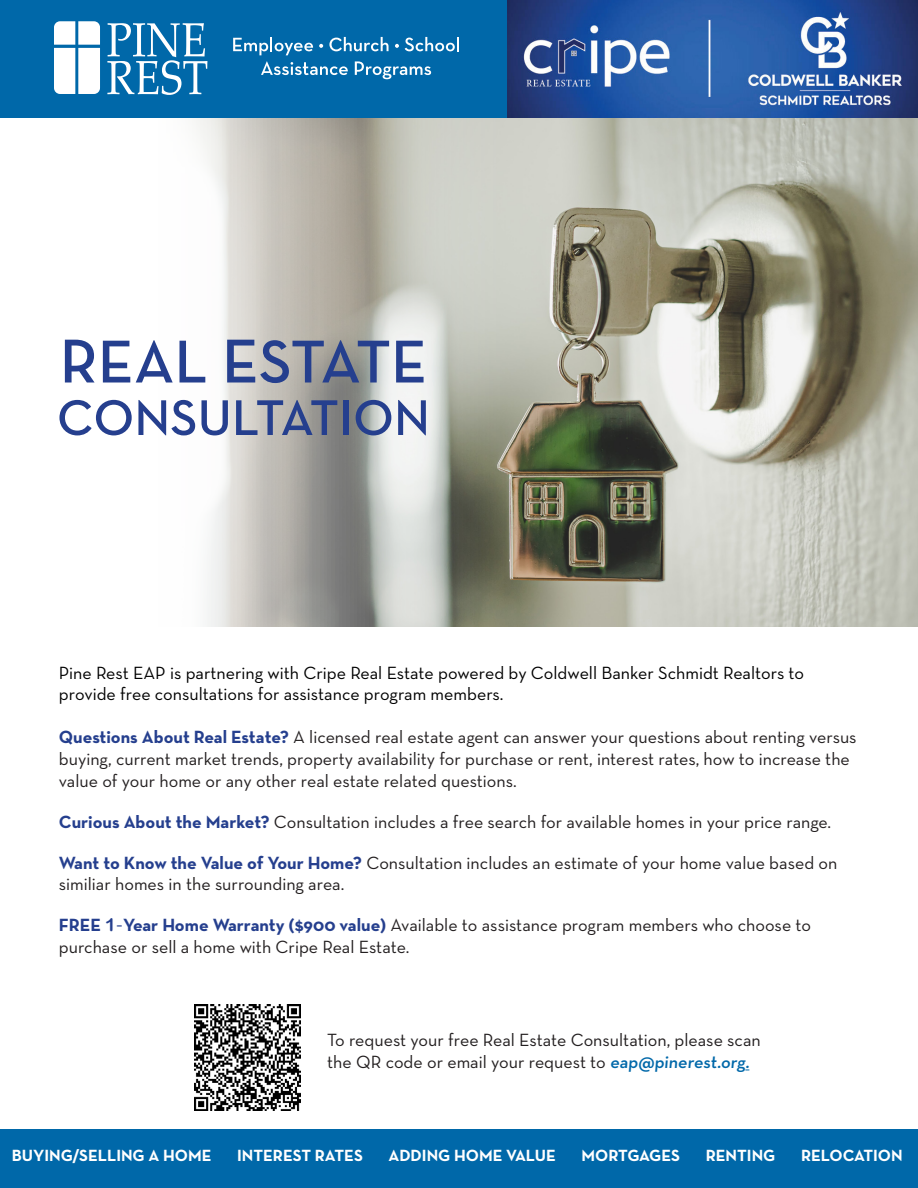
<style>
.page{position:relative;width:918px;height:1188px;background:#fff}
.page>*{position:absolute;margin:0;border:0;box-sizing:border-box;transform-origin:0 0}
.t1{font:600 61.5px "Neutra Text";letter-spacing:-.01em;color:#253f8e}
.t2{font:600 51px "Neutra Text";color:#253f8e}
.t3{font:18px/21.6px "Neutra Text";color:#231f20}
.t4{font:18px/21.6px "Neutra Text";color:#000}
.t5{font:700 16.5px "Neutra Text";color:#fff}
.s1{font-size:63px}
.s2{font-weight:700;color:#253f8e}
.s3{font-family:"Arial Rounded MT Bold";color:#253f8e}
.s4{font-weight:600;color:#0068a9}
</style>
<div class="page">
<img style="left:0;top:117px;width:918px;height:509px">
<div style="left:0;top:0;width:918px;height:117px;background:#0068a9"></div>
<svg style="left:107px;top:23px;width:100px;height:72px"></svg>
<svg style="left:54px;top:21px;width:46px;height:73px;background:#e0ecf4"></svg>
<svg style="left:233px;top:37px;width:80px;height:18px"></svg>
<svg style="left:319px;top:44px;width:4px;height:4px"></svg>
<svg style="left:329px;top:37px;width:60px;height:14px"></svg>
<svg style="left:395px;top:44px;width:4px;height:4px"></svg>
<svg style="left:405px;top:37px;width:54px;height:14px"></svg>
<svg style="left:261px;top:61px;width:87px;height:14px"></svg>
<svg style="left:355px;top:61px;width:76px;height:18px"></svg>
<div style="left:0;top:1129px;width:918px;height:59px;background:#0068a9"></div>
<img style="left:194px;top:1004px;width:106px;height:106px">
<img style="left:508px;top:0;width:410px;height:117px">
<p class="t1" style="left:60px;top:324px;width:369px"><span class="s1">R</span>EAL <span class="s1">E</span>STATE</p>
<p class="t2" style="left:57px;top:386px;width:375px">CONSULTATION</p>
<p class="t4" style="left:59px;top:661px;width:747px">Pine Rest EAP is partnering with Cripe Real Estate powered by Coldwell Banker Schmidt Realtors to provide free consultations for assistance program members.</p>
<p class="t3" style="left:59px;top:726px;width:799px"><span class="s2">Questions About Real Estate?</span> A licensed real estate agent can answer your questions about renting versus buying, current market trends, property availability for purchase or rent, interest rates, how to increase the value of your home or any other real estate related questions.</p>
<p class="t3" style="left:59px;top:810px;width:774px"><span class="s2">Curious About the Market?</span> Consultation includes a free search for available homes in your price range.</p>
<p class="t3" style="left:59px;top:852px;width:780px"><span class="s2">Want to Know the Value of Your Home?</span> Consultation includes an estimate of your home value based on similiar homes in the surrounding area.</p>
<p class="t3" style="left:59px;top:914px;width:754px"><span class="s2">FREE</span> <span class="s3">1</span> <span class="s2">Year Home Warranty ($900 value)</span> Available to assistance program members who choose to purchase or sell a home with Cripe Real Estate.</p>
<p class="t3" style="left:327px;top:1029px;width:435px">To request your free Real Estate Consultation, please scan the QR code or email your request to <span class="s4">eap@pinerest.org.</span></p>
<p class="t5" style="left:12px;top:1145px;width:201px">BUYING/SELLING A HOME</p>
<p class="t5" style="left:237px;top:1145px;width:127px">INTEREST RATES</p>
<p class="t5" style="left:388px;top:1145px;width:169px">ADDING HOME VALUE</p>
<p class="t5" style="left:581px;top:1145px;width:100px">MORTGAGES</p>
<p class="t5" style="left:706px;top:1145px;width:71px">RENTING</p>
<p class="t5" style="left:801px;top:1145px;width:103px">RELOCATION</p>
</div>
